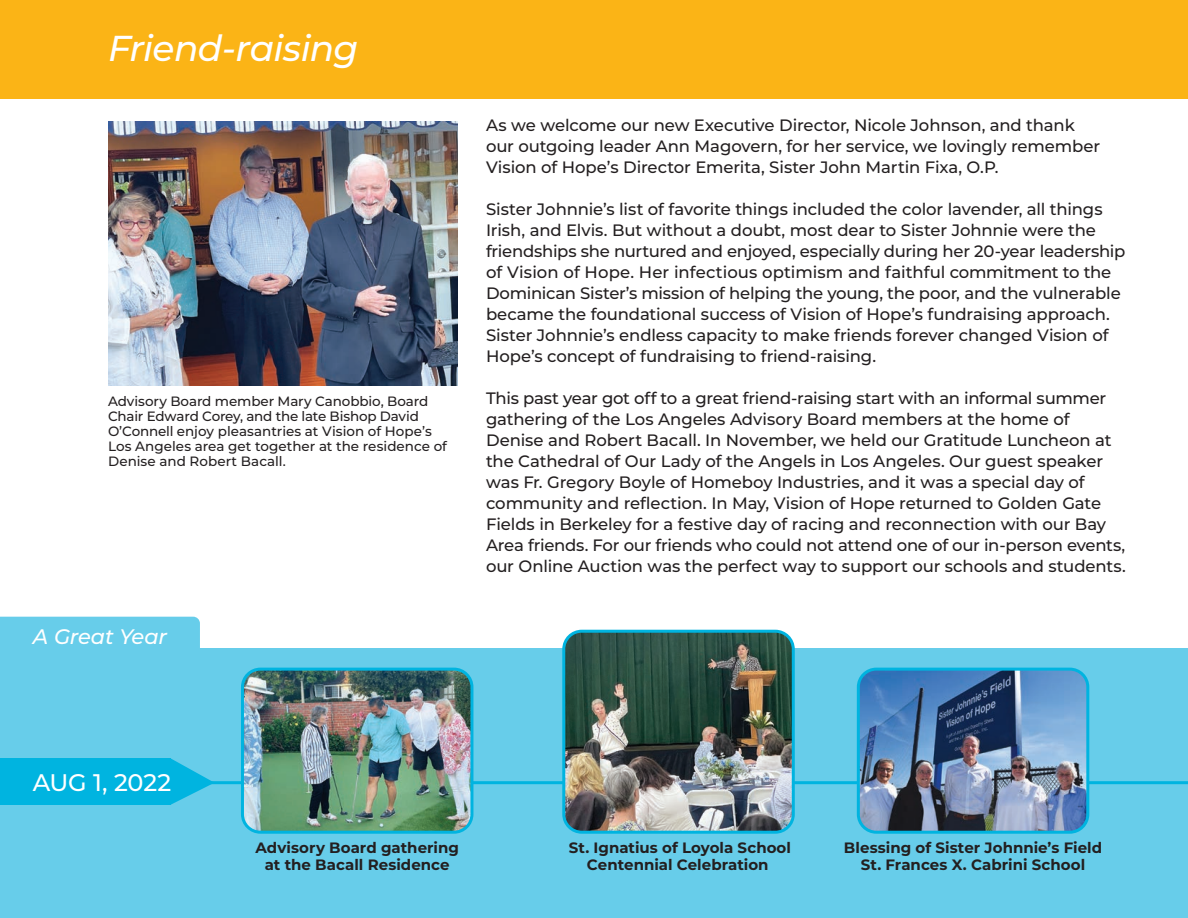
<style>
.page{position:relative;width:1188px;height:918px;background:#fff}
.page>*{position:absolute;margin:0;border:0;box-sizing:border-box;transform-origin:0 0}
.t1{font:italic 500 36px "Montserrat";letter-spacing:-.02em;color:#fff}
.t2{font:500 24px "Montserrat";letter-spacing:-.01em;color:#fff}
.t3{font:italic 500 21px "Montserrat";letter-spacing:-.015em;color:#fff}
.t4{font:500 16.5px/21px "Montserrat";letter-spacing:-.01em;color:#231f20}
.t5{font:700 15px "Montserrat";color:#231f20}
.t6{font:500 13.5px/15px "Montserrat";letter-spacing:-.005em;color:#231f20}
</style>
<div class="page">
<div style="left:0;top:0;width:1188px;height:98px;background:#fbb416"></div>
<div style="left:0;top:648px;width:1188px;height:270px;background:#67cdea"></div>
<hr style="left:1187px;top:648px;width:1px;height:270px;background:#45c6e8">
<div style="left:0;top:617px;width:200px;height:31px;background:#67cdea"></div>
<hr style="left:0;top:781px;width:1188px;height:3px;background:#00b4e0">
<div style="left:0;top:758px;width:170px;height:47px;background:#00b4e0"></div>
<svg style="left:170px;top:758px;width:44px;height:47px"></svg>
<hr style="left:1187px;top:759px;width:1px;height:47px;background:#00b4e0">
<img style="left:245px;top:669px;width:227px;height:161px">
<div style="left:241px;top:668px;width:232px;height:166px;border:3px solid #00b4e0;border-radius:18px"></div>
<img style="left:858px;top:669px;width:230px;height:161px">
<div style="left:857px;top:668px;width:232px;height:166px;border:3px solid #00b4e0;border-radius:18px"></div>
<img style="left:566px;top:631px;width:225px;height:199px">
<div style="left:562px;top:630px;width:233px;height:204px;border:3px solid #00b4e0;border-radius:18px"></div>
<img style="left:109px;top:122px;width:349px;height:264px">
<p class="t1" style="left:108px;top:23px;width:252px">Friend-raising</p>
<p class="t6" style="left:108px;top:393px;width:341px">Advisory Board member Mary Canobbio, Board Chair Edward Corey, and the late Bishop David O’Connell enjoy pleasantries at Vision of Hope’s Los Angeles area get together at the residence of Denise and Robert Bacall.</p>
<p class="t3" style="left:33px;top:622px;width:135px">A Great Year</p>
<p class="t4" style="left:486px;top:114px;width:616px">As we welcome our new Executive Director, Nicole Johnson, and thank our outgoing leader Ann Magovern, for her service, we lovingly remember<br>Vision of Hope’s Director Emerita, Sister John Martin Fixa, O.P.</p>
<p class="t4" style="left:486px;top:198px;width:641px">Sister Johnnie’s list of favorite things included the color lavender, all things Irish, and Elvis. But without a doubt, most dear to Sister Johnnie were the friendships she nurtured and enjoyed, especially during her 20-year leadership of Vision of Hope. Her infectious optimism and faithful commitment to the Dominican Sister’s mission of helping the young, the poor, and the vulnerable became the foundational success of Vision of Hope’s fundraising approach.<br>Sister Johnnie’s endless capacity to make friends forever changed Vision of Hope’s concept of fundraising to friend-raising.</p>
<p class="t4" style="left:486px;top:387px;width:641px">This past year got off to a great friend-raising start with an informal summer gathering of the Los Angeles Advisory Board members at the home of Denise and Robert Bacall. In November, we held our Gratitude Luncheon at the Cathedral of Our Lady of the Angels in Los Angeles. Our guest speaker was Fr. Gregory Boyle of Homeboy Industries, and it was a special day of community and reflection. In May, Vision of Hope returned to Golden Gate Fields in Berkeley for a festive day of racing and reconnection with our Bay Area friends. For our friends who could not attend one of our in-person events, our Online Auction was the perfect way to support our schools and students.</p>
<p class="t2" style="left:33px;top:765px;width:140px">AUG 1, 2022</p>
<p class="t5" style="left:256px;top:837px;width:205px">Advisory Board gathering</p>
<p class="t5" style="left:265px;top:853px;width:186px">at the Bacall Residence</p>
<p class="t5" style="left:569px;top:837px;width:224px">St. Ignatius of Loyola School</p>
<p class="t5" style="left:587px;top:853px;width:183px">Centennial Celebration</p>
<p class="t5" style="left:844px;top:837px;width:260px">Blessing of Sister Johnnie’s Field</p>
<p class="t5" style="left:861px;top:853px;width:226px">St. Frances X. Cabrini School</p>
</div>
